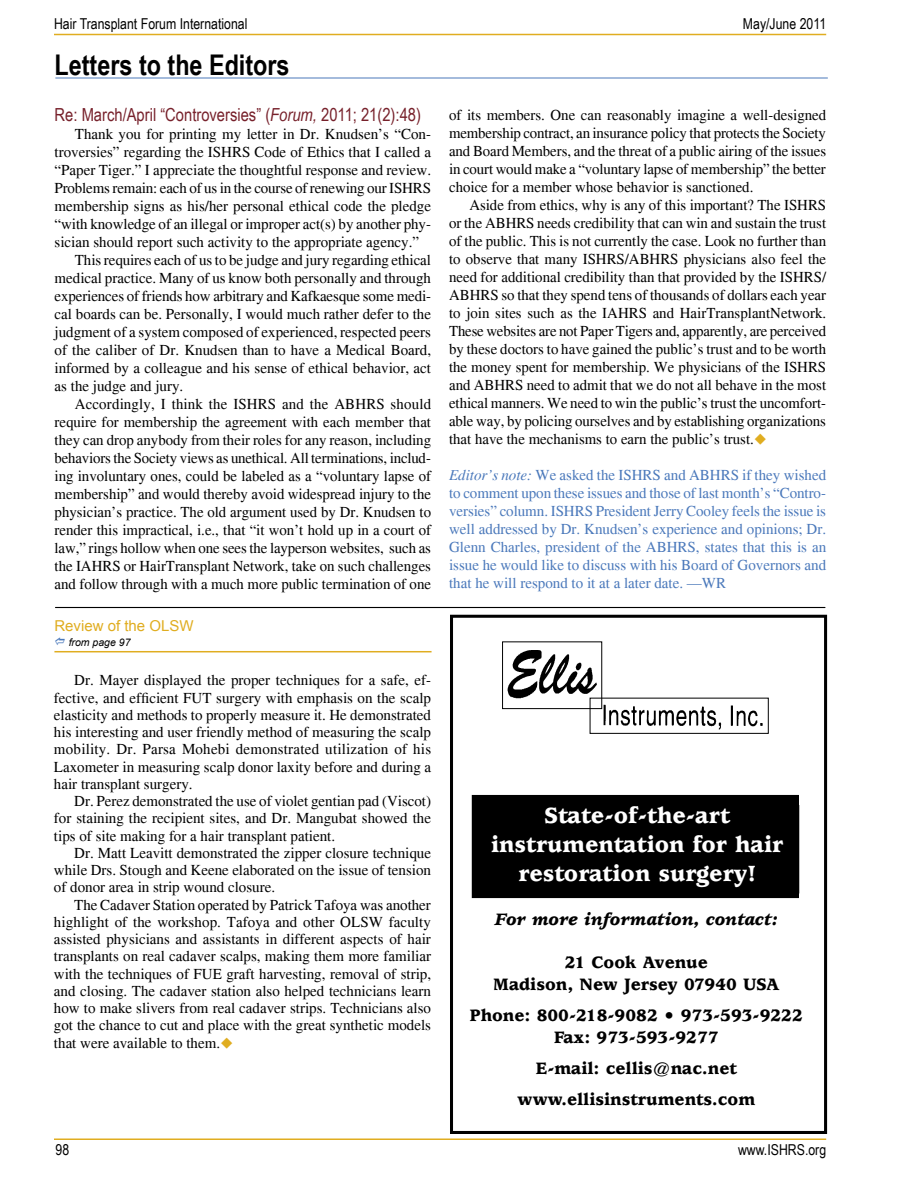
<style>
.page{position:relative;width:918px;height:1188px;background:#fff}
.page>*{position:absolute;margin:0;border:0;box-sizing:border-box;transform-origin:0 0}
.t1{font:700 28.5px "Arial Narrow";color:#000}
.t2{font:900 24.3px/29.1px "Usherwood";color:#fff;text-align:center}
.t3{font:900 18.3px "Usherwood";color:#000}
.t4{font:italic 900 18.3px "Usherwood";color:#000}
.Subhead_1{font:18px "Arial Narrow";color:#77212b}
.Body_text{font:15px/18px "Times";color:#000;text-align:justify}
.Body_no_Indent{font:15px/18px "Times";color:#4b79bb;text-align:justify}
.t5{font:15px "Arial Narrow";color:#000}
.t6{font:15px "Arial";color:#e0ad20}
.t7{font:italic 10.5px "Arial";color:#000}
.s1{font-style:italic}
.s2{color:#e0ad20}
</style>
<div class="page">
<hr style="left:54px;top:1138px;width:772px;height:2px;background:#e0ad20">
<hr style="left:54px;top:34px;width:772px;height:1px;background:#e0ad20">
<hr style="left:54px;top:651px;width:378px;height:1px;background:#e0ad20">
<hr style="left:56px;top:78px;width:772px;height:1px;background:#4b79bb">
<hr style="left:56px;top:607px;width:769px;height:1px;background:#000">
<div style="left:450px;top:615px;width:377px;height:519px;border:3px solid #000"></div>
<div style="left:502px;top:641px;width:100px;height:68px;border:1px solid #000"></div>
<div style="left:590px;top:698px;width:179px;height:36px;border:1px solid #000"></div>
<img style="left:508px;top:650px;width:254px;height:79px">
<div style="left:472px;top:795px;width:326px;height:103px;background:#000"></div>
<p class="t5" style="left:54px;top:13px;width:195px">Hair Transplant Forum International</p>
<p class="t5" style="left:743px;top:13px;width:85px">May/June 2011</p>
<p class="t1" style="left:55px;top:43px;width:237px">Letters to the Editors</p>
<p class="Subhead_1" style="left:55px;top:102px;width:368px">Re: March/April “Controversies” (<span class="s1">Forum,</span> 2011; 21(2):48)</p>
<p class="Body_text" style="left:55px;top:125px;width:378px;text-indent:20px">Thank you for printing my letter in Dr. Knudsen’s “Con&shy;troversies” regarding the ISHRS Code of Ethics that I called a “Paper Tiger.” I appreciate the thoughtful response and review.<br>Problems remain: each of us in the course of renewing our ISHRS membership signs as his/her personal ethical code the pledge “with knowledge of an illegal or improper act(s) by another phy&shy;sician should report such activity to the appropriate agency.”</p>
<p class="Body_text" style="left:55px;top:251px;width:378px;text-indent:20px">This requires each of us to be judge and jury regarding ethical medical practice. Many of us know both personally and through experiences of friends how arbitrary and Kafkaesque some medi&shy;cal boards can be. Personally, I would much rather defer to the judgment of a system composed of experienced, respected peers of the caliber of Dr. Knudsen than to have a Medical Board, informed by a colleague and his sense of ethical behavior, act as the judge and jury.</p>
<p class="Body_text" style="left:55px;top:395px;width:378px;text-indent:20px">Accordingly, I think the ISHRS and the ABHRS should require for membership the agreement with each member that they can drop anybody from their roles for any reason, including behaviors the Society views as unethical. All terminations, includ&shy;ing involuntary ones, could be labeled as a “voluntary lapse of membership” and would thereby avoid widespread injury to the physician’s practice. The old argument used by Dr. Knudsen to render this impractical, i.e., that “it won’t hold up in a court of law,” rings hollow when one sees the layperson websites, such as the IAHRS or HairTransplant Network, take on such challenges and follow through with a much more public termination of one</p>
<p class="t6" style="left:54px;top:616px;width:141px">Review of the OLSW</p>
<p class="t7" style="left:69px;top:635px;width:63px">from page 97</p>
<p class="Body_text" style="left:54px;top:672px;width:379px;line-height:17.2px;text-indent:20px">Dr. Mayer displayed the proper techniques for a safe, ef&shy;fective, and efficient FUT surgery with emphasis on the scalp elasticity and methods to properly measure it. He demonstrated his interesting and user friendly method of measuring the scalp mobility. Dr. Parsa Mohebi demonstrated utilization of his Laxometer in measuring scalp donor laxity before and during a hair transplant surgery.</p>
<p class="Body_text" style="left:54px;top:792px;width:379px;line-height:17.2px;text-indent:20px">Dr. Perez demonstrated the use of violet gentian pad (Viscot) for staining the recipient sites, and Dr. Mangubat showed the tips of site making for a hair transplant patient.</p>
<p class="Body_text" style="left:54px;top:844px;width:379px;line-height:17.2px;text-indent:20px">Dr. Matt Leavitt demonstrated the zipper closure technique while Drs. Stough and Keene elaborated on the issue of tension of donor area in strip wound closure.</p>
<p class="Body_text" style="left:54px;top:896px;width:379px;line-height:17.4px;text-indent:20px">The Cadaver Station operated by Patrick Tafoya was another highlight of the workshop. Tafoya and other OLSW faculty assisted physicians and assistants in different aspects of hair transplants on real cadaver scalps, making them more familiar with the techniques of FUE graft harvesting, removal of strip, and closing. The cadaver station also helped technicians learn how to make slivers from real cadaver strips. Technicians also got the chance to cut and place with the great synthetic models that were available to them.<span class="s2">◆</span></p>
<p class="Body_text" style="left:449px;top:106px;width:379px">of its members. One can reasonably imagine a well-designed membership contract, an insurance policy that protects the Society and Board Members, and the threat of a public airing of the issues in court would make a “voluntary lapse of membership” the better choice for a member whose behavior is sanctioned.</p>
<p class="Body_text" style="left:449px;top:196px;width:379px;text-indent:20px">Aside from ethics, why is any of this important? The ISHRS or the ABHRS needs credibility that can win and sustain the trust of the public. This is not currently the case. Look no further than to observe that many ISHRS/ABHRS physicians also feel the need for additional credibility than that provided by the ISHRS/ ABHRS so that they spend tens of thousands of dollars each year to join sites such as the IAHRS and HairTransplantNetwork.<br>These websites are not Paper Tigers and, apparently, are perceived by these doctors to have gained the public’s trust and to be worth the money spent for membership. We physicians of the ISHRS and ABHRS need to admit that we do not all behave in the most ethical manners. We need to win the public’s trust the uncomfort&shy;able way, by policing ourselves and by establishing organizations that have the mechanisms to earn the public’s trust.<span class="s2">◆</span></p>
<p class="Body_no_Indent" style="left:449px;top:466px;width:379px"><span class="s1">Editor’s note:</span> We asked the ISHRS and ABHRS if they wished to comment upon these issues and those of last month’s “Contro&shy;versies” column. ISHRS President Jerry Cooley feels the issue is well addressed by Dr. Knudsen’s experience and opinions; Dr.<br>Glenn Charles, president of the ABHRS, states that this is an issue he would like to discuss with his Board of Governors and that he will respond to it at a later date. —WR</p>
<p class="t2" style="left:491px;top:801px;width:294px">State-of-the-art instrumentation for hair restoration surgery!</p>
<p class="t4" style="left:495px;top:909px;width:284px">For more information, contact:</p>
<p class="t3" style="left:565px;top:952px;width:145px">21 Cook Avenue</p>
<p class="t3" style="left:493px;top:974px;width:288px">Madison, New Jersey 07940 USA</p>
<p class="t3" style="left:470px;top:1005px;width:335px">Phone: 800-218-9082 • 973-593-9222</p>
<p class="t3" style="left:554px;top:1027px;width:166px">Fax: 973-593-9277</p>
<p class="t3" style="left:536px;top:1058px;width:202px">E-mail: cellis@nac.net</p>
<p class="t3" style="left:518px;top:1089px;width:239px">www.ellisinstruments.com</p>
<p class="t5" style="left:56px;top:1139px;width:15px">98</p>
<p class="t5" style="left:738px;top:1139px;width:90px">www.ISHRS.org</p>
</div>
